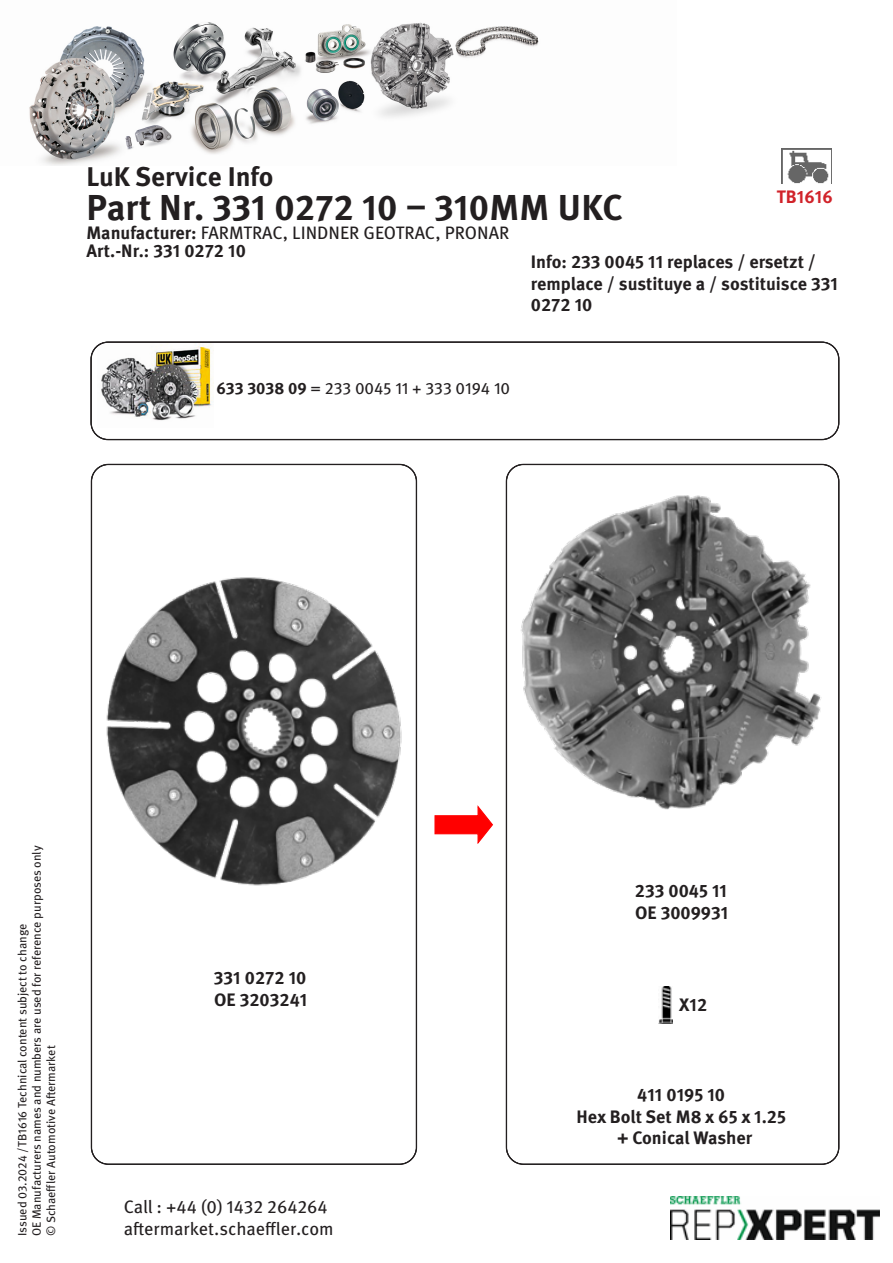
<style>
.page{position:relative;width:893px;height:1263px;background:#fff}
.page>*{position:absolute;margin:0;border:0;box-sizing:border-box;transform-origin:0 0}
.t1{font:700 36px "Meta OT";color:#231f20}
.t2{font:700 27px "Meta OT";color:#231f20}
.t3{font:700 18px/21.6px "Meta OT";color:#231f20}
.t4{font:18px "Meta OT";color:#231f20}
.t5{font:700 18px "Meta OT";color:#d1232a}
.t6{font:16.5px "Meta OT";color:#231f20}
.t7{font:12px "Meta OT";color:#231f20}
.s1{font-weight:700}
</style>
<div class="page">
<img style="left:29px;top:22px;width:510px;height:144px">
<img style="left:781px;top:148px;width:50px;height:36px">
<img style="left:670px;top:1196px;width:210px;height:43px">
<img style="left:98px;top:344px;width:116px;height:77px">
<div style="left:91px;top:342px;width:748px;height:97px;border:1px solid #231f20;border-radius:17px"></div>
<svg style="left:435px;top:805px;width:58px;height:39px"></svg>
<img style="left:106px;top:577px;width:296px;height:309px">
<img style="left:521px;top:495px;width:301px;height:314px">
<img style="left:658px;top:986px;width:15px;height:38px">
<p class="t2" style="left:86px;top:160px;width:189px">LuK Service Info</p>
<p class="t5" style="left:777px;top:185px;width:57px">TB1616</p>
<p class="t1" style="left:86px;top:184px;width:538px">Part Nr. 331 0272 10 – 310MM UKC</p>
<p class="t4" style="left:86px;top:222px;width:424px"><span class="s1">Manufacturer:</span> FARMTRAC, LINDNER GEOTRAC, PRONAR</p>
<p class="t3" style="left:86px;top:240px;width:161px">Art.-Nr.: 331 0272 10</p>
<p class="t3" style="left:531px;top:251px;width:309px">Info: 233 0045 11 replaces / ersetzt / remplace / sustituye a / sostituisce 331<br>0272 10</p>
<p class="t6" style="left:216px;top:378px;width:295px"><span class="s1">633 3038 09</span> = 233 0045 11 + 333 0194 10</p>
<p class="t7" style="left:29px;top:1236px;width:392px;rotate:-90deg">OE Manufacturers names and numbers are used for reference purposes only</p>
<p class="t7" style="left:15px;top:1236px;width:314px;rotate:-90deg">Issued 03.2024 /TB1616 Technical content subject to change</p>
<p class="t7" style="left:44px;top:1236px;width:192px;rotate:-90deg">© Schaeffler Automotive Aftermarket</p>
<p class="t3" style="left:214px;top:967px;width:94px">331 0272 10</p>
<p class="t3" style="left:214px;top:989px;width:95px">OE 3203241</p>
<p class="t4" style="left:124px;top:1196px;width:206px">Call : +44 (0) 1432 264264</p>
<p class="t4" style="left:124px;top:1218px;width:212px">aftermarket.schaeffler.com</p>
<p class="t3" style="left:635px;top:880px;width:94px">233 0045 11</p>
<p class="t3" style="left:635px;top:902px;width:95px">OE 3009931</p>
<p class="t3" style="left:679px;top:994px;width:30px">X12</p>
<p class="t3" style="left:637px;top:1084px;width:89px">411 0195 10</p>
<p class="t3" style="left:576px;top:1106px;width:211px">Hex Bolt Set M8 x 65 x 1.25</p>
<p class="t3" style="left:617px;top:1127px;width:137px">+ Conical Washer</p>
</div>
